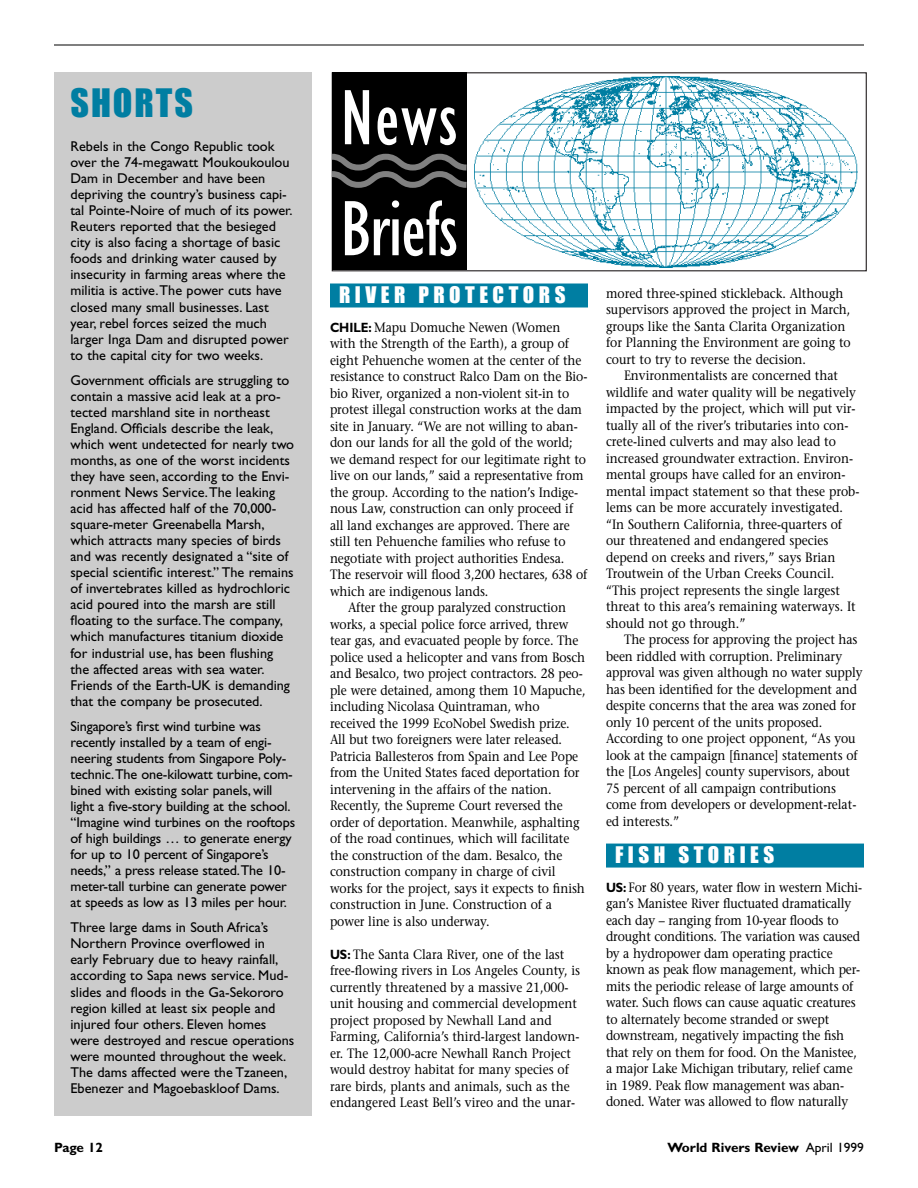
<style>
.page{position:relative;width:918px;height:1188px;background:#fff}
.page>*{position:absolute;margin:0;border:0;box-sizing:border-box;transform-origin:0 0}
.t1{font:36px "Impact";letter-spacing:.055em;color:#007ea2}
.t2{font:21px "Impact";letter-spacing:.215em;color:#fff}
.t3{font:14.25px/16px "Gill Sans";color:#000}
.t4{font:13.5px/16.5px "Stone Serif";letter-spacing:-.005em;color:#000;scale:.9 1}
.t5{font:700 13.5px "Gill Sans";color:#000}
.s1{font-family:"Gill Sans";font-weight:700}
.s2{font-weight:400}
</style>
<div class="page">
<hr style="left:54px;top:45px;width:810px;height:1px;background:#000">
<div style="left:54px;top:72px;width:258px;height:1044px;background:#ccc"></div>
<div style="left:332px;top:72px;width:535px;height:199px;border:1px solid #231f20"></div>
<div style="left:332px;top:73px;width:134px;height:197px;background:#000"></div>
<svg style="left:331px;top:151px;width:136px;height:40px"></svg>
<svg style="left:345px;top:90px;width:24px;height:54px"></svg>
<svg style="left:378px;top:107px;width:78px;height:38px"></svg>
<svg style="left:345px;top:200px;width:111px;height:56px"></svg>
<div style="left:330px;top:284px;width:258px;height:24px;background:#007ea2"></div>
<div style="left:606px;top:844px;width:258px;height:24px;background:#007ea2"></div>
<img style="left:475px;top:76px;width:382px;height:192px">
<h1 class="t1" style="left:70px;top:91px;width:124px">SHORTS</h1>
<p class="t3" style="left:70px;top:140px;width:224px">Rebels in the Congo Republic took over the 74-megawatt Moukoukoulou Dam in December and have been depriving the country’s business capi&shy;tal Pointe-Noire of much of its power.<br>Reuters reported that the besieged city is also facing a shortage of basic foods and drinking water caused by insecurity in farming areas where the militia is active.The power cuts have closed many small businesses. Last year, rebel forces seized the much larger Inga Dam and disrupted power to the capital city for two weeks.</p>
<p class="t3" style="left:70px;top:373px;width:225px">Government officials are struggling to contain a massive acid leak at a pro&shy;tected marshland site in northeast England. Officials describe the leak, which went undetected for nearly two months, as one of the worst incidents they have seen, according to the Envi&shy;ronment News Service.The leaking acid has affected half of the 70,000- square-meter Greenabella Marsh, which attracts many species of birds and was recently designated a “site of special scientific interest.” The remains of invertebrates killed as hydrochloric acid poured into the marsh are still floating to the surface.The company, which manufactures titanium dioxide for industrial use, has been flushing the affected areas with sea water.<br>Friends of the Earth-UK is demanding that the company be prosecuted.</p>
<p class="t3" style="left:70px;top:720px;width:226px">Singapore’s first wind turbine was recently installed by a team of engi&shy;neering students from Singapore Poly&shy;technic.The one-kilowatt turbine, com&shy;bined with existing solar panels, will light a five-story building at the school. “Imagine wind turbines on the rooftops of high buildings … to generate energy for up to 10 percent of Singapore’s needs,” a press release stated.The 10- meter-tall turbine can generate power at speeds as low as 13 miles per hour.</p>
<p class="t3" style="left:70px;top:921px;width:225px">Three large dams in South Africa’s Northern Province overflowed in early February due to heavy rainfall, according to Sapa news service. Mud&shy;slides and floods in the Ga-Sekororo region killed at least six people and injured four others. Eleven homes were destroyed and rescue operations were mounted throughout the week.<br>The dams affected were the Tzaneen, Ebenezer and Magoebaskloof Dams.</p>
<h2 class="t2" style="left:339px;top:288px;width:228px">RIVER PROTECTORS</h2>
<p class="t4" style="left:330px;top:320px;width:257px"><span class="s1">CHILE:</span> Mapu Domuche Newen (Women</p>
<p class="t4" style="left:330px;top:337px;width:267px">with the Strength of the Earth), a group of</p>
<p class="t4" style="left:330px;top:353px;width:281px">eight Pehuenche women at the center of the</p>
<p class="t4" style="left:330px;top:370px;width:288px">resistance to construct Ralco Dam on the Bio-</p>
<p class="t4" style="left:330px;top:386px;width:267px">bio River, organized a non-violent sit-in to</p>
<p class="t4" style="left:330px;top:403px;width:282px">protest illegal construction works at the dam</p>
<p class="t4" style="left:330px;top:419px;width:277px">site in January. “We are not willing to aban-</p>
<p class="t4" style="left:330px;top:436px;width:271px">don our lands for all the gold of the world;</p>
<p class="t4" style="left:330px;top:452px;width:286px">we demand respect for our legitimate right to</p>
<p class="t4" style="left:330px;top:469px;width:283px">live on our lands,” said a representative from</p>
<p class="t4" style="left:330px;top:485px;width:277px">the group. According to the nation’s Indige-</p>
<p class="t4" style="left:330px;top:502px;width:272px">nous Law, construction can only proceed if</p>
<p class="t4" style="left:330px;top:518px;width:268px">all land exchanges are approved. There are</p>
<p class="t4" style="left:330px;top:535px;width:263px">still ten Pehuenche families who refuse to</p>
<p class="t4" style="left:330px;top:551px;width:262px">negotiate with project authorities Endesa.</p>
<p class="t4" style="left:330px;top:568px;width:288px">The reservoir will flood 3,200 hectares, 638 of</p>
<p class="t4" style="left:330px;top:584px;width:178px">which are indigenous lands.</p>
<p class="t4" style="left:348px;top:601px;width:244px">After the group paralyzed construction</p>
<p class="t4" style="left:330px;top:617px;width:266px">works, a special police force arrived, threw</p>
<p class="t4" style="left:330px;top:634px;width:278px">tear gas, and evacuated people by force. The</p>
<p class="t4" style="left:330px;top:650px;width:285px">police used a helicopter and vans from Bosch</p>
<p class="t4" style="left:330px;top:667px;width:283px">and Besalco, two project contractors. 28 peo-</p>
<p class="t4" style="left:330px;top:683px;width:286px">ple were detained, among them 10 Mapuche,</p>
<p class="t4" style="left:330px;top:700px;width:234px">including Nicolasa Quintraman, who</p>
<p class="t4" style="left:330px;top:716px;width:268px">received the 1999 EcoNobel Swedish prize.</p>
<p class="t4" style="left:330px;top:733px;width:259px">All but two foreigners were later released.</p>
<p class="t4" style="left:330px;top:749px;width:277px">Patricia Ballesteros from Spain and Lee Pope</p>
<p class="t4" style="left:330px;top:766px;width:279px">from the United States faced deportation for</p>
<p class="t4" style="left:330px;top:782px;width:248px">intervening in the affairs of the nation.</p>
<p class="t4" style="left:330px;top:799px;width:260px">Recently, the Supreme Court reversed the</p>
<p class="t4" style="left:330px;top:815px;width:279px">order of deportation. Meanwhile, asphalting</p>
<p class="t4" style="left:330px;top:832px;width:267px">of the road continues, which will facilitate</p>
<p class="t4" style="left:330px;top:848px;width:260px">the construction of the dam. Besalco, the</p>
<p class="t4" style="left:330px;top:865px;width:252px">construction company in charge of civil</p>
<p class="t4" style="left:330px;top:881px;width:285px">works for the project, says it expects to finish</p>
<p class="t4" style="left:330px;top:898px;width:248px">construction in June. Construction of a</p>
<p class="t4" style="left:330px;top:914px;width:179px">power line is also underway.</p>
<p class="t4" style="left:330px;top:947px;width:279px"><span class="s1">US:</span> The Santa Clara River, one of the last free-flowing rivers in Los Angeles County, is currently threatened by a massive 21,000- unit housing and commercial development project proposed by Newhall Land and Farming, California’s third-largest landown&shy;er. The 12,000-acre Newhall Ranch Project would destroy habitat for many species of rare birds, plants and animals, such as the endangered Least Bell’s vireo and the unar-</p>
<p class="t4" style="left:606px;top:286px;width:273px">mored three-spined stickleback. Although supervisors approved the project in March, groups like the Santa Clarita Organization for Planning the Environment are going to court to try to reverse the decision.</p>
<p class="t4" style="left:606px;top:369px;width:283px;text-indent:18px">Environmentalists are concerned that wildlife and water quality will be negatively impacted by the project, which will put vir&shy;tually all of the river’s tributaries into con&shy;crete-lined culverts and may also lead to increased groundwater extraction. Environ&shy;mental groups have called for an environ&shy;mental impact statement so that these prob&shy;lems can be more accurately investigated. “In Southern California, three-quarters of our threatened and endangered species depend on creeks and rivers,” says Brian Troutwein of the Urban Creeks Council. “This project represents the single largest threat to this area’s remaining waterways. It should not go through.”</p>
<p class="t4" style="left:606px;top:633px;width:287px;text-indent:18px">The process for approving the project has been riddled with corruption. Preliminary approval was given although no water supply has been identified for the development and despite concerns that the area was zoned for only 10 percent of the units proposed.<br>According to one project opponent, “As you look at the campaign [finance] statements of the [Los Angeles] county supervisors, about 75 percent of all campaign contributions come from developers or development-relat&shy;ed interests.”</p>
<h2 class="t2" style="left:615px;top:848px;width:161px">FISH STORIES</h2>
<p class="t4" style="left:606px;top:880px;width:286px"><span class="s1">US:</span> For 80 years, water flow in western Michi&shy;gan’s Manistee River fluctuated dramatically each day – ranging from 10-year floods to drought conditions. The variation was caused by a hydropower dam operating practice known as peak flow management, which per&shy;mits the periodic release of large amounts of water. Such flows can cause aquatic creatures to alternately become stranded or swept downstream, negatively impacting the fish that rely on them for food. On the Manistee, a major Lake Michigan tributary, relief came in 1989. Peak flow management was aban&shy;doned. Water was allowed to flow naturally</p>
<p class="t5" style="left:54px;top:1143px;width:51px">Page 12</p>
<p class="t5" style="left:667px;top:1143px;width:198px">World Rivers Review <span class="s2">April 1999</span></p>
</div>
